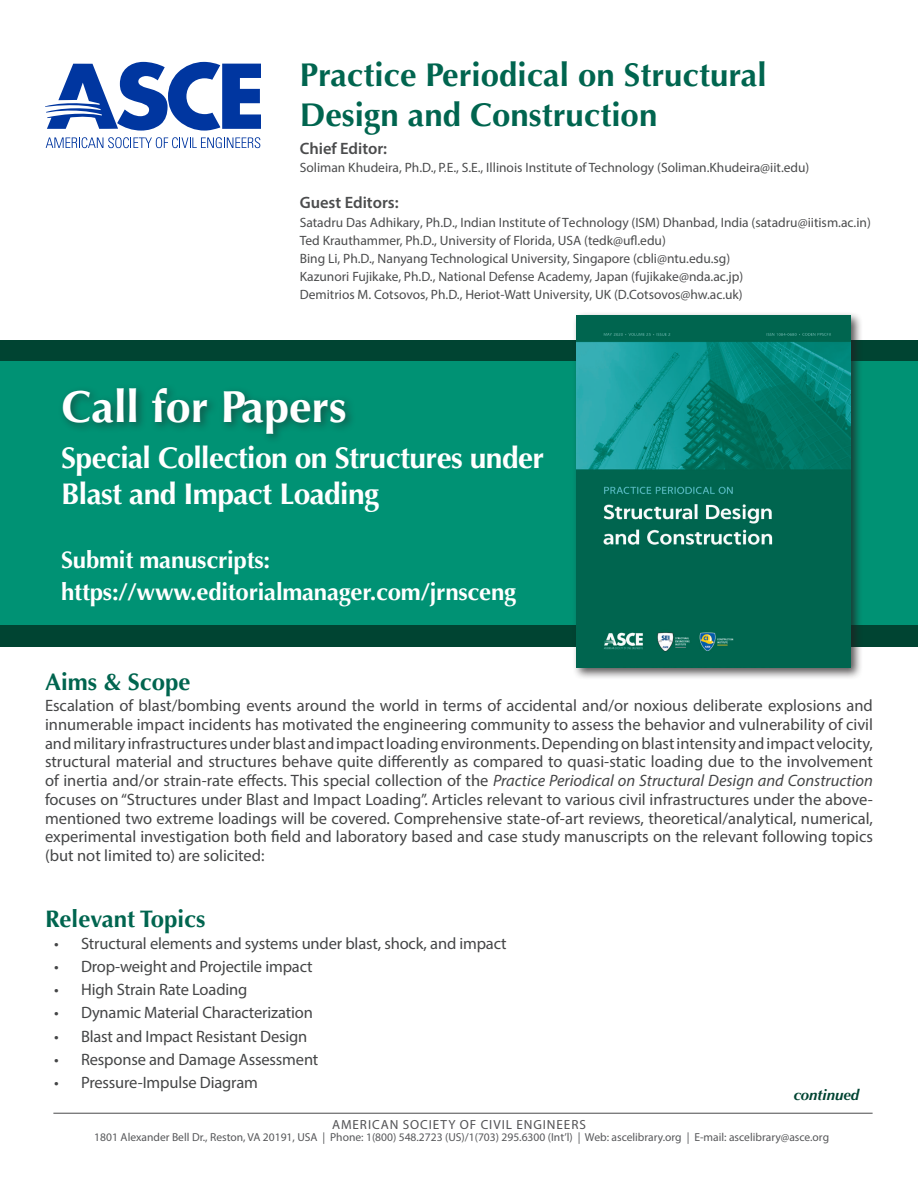
<style>
.page{position:relative;width:918px;height:1188px;background:#fff}
.page>*{position:absolute;margin:0;border:0;box-sizing:border-box;transform-origin:0 0}
.t1{font:700 45px "Optima";color:#fff}
.t2{font:700 33px/39.6px "Optima";color:#00654f}
.t3{font:700 30px/36px "Optima";letter-spacing:-.02em;color:#fff}
.t4{font:700 24px "Optima";letter-spacing:-.01em;color:#fff}
.t5{font:700 24px "Optima";color:#00654f}
.t6{font:16.5px/18.8px "Myriad Pro";letter-spacing:-.01em;color:#454647;text-align:justify}
.t7{font:600 16.5px "Myriad Pro";color:#4b4c4d}
.t8{font:italic 700 15px "Optima";color:#004432}
.t9{font:13.5px/18px "Myriad Pro";color:#4b4c4d}
.t10{font:13.2px "Myriad Pro";letter-spacing:.07em;color:#535355}
.t11{font:11.55px "Myriad Pro";color:#57585a}
.s1{font-style:italic}
</style>
<div class="page">
<hr style="left:53px;top:1113px;width:820px;height:1px;background:#494a4b">
<svg style="left:45px;top:62px;width:216px;height:69px"></svg>
<svg style="left:46px;top:137px;width:214px;height:11px"></svg>
<div style="left:0;top:340px;width:918px;height:306px;background:#004432"></div>
<div style="left:0;top:362px;width:918px;height:263px;background:#009274"></div>
<div style="left:58px;top:383px;width:298px;height:62px;background:#231f20;opacity:.51"></div>
<div style="left:572px;top:311px;width:291px;height:369px;background:#231f20;opacity:.75"></div>
<img style="left:576px;top:315px;width:274px;height:352px">
<p class="t2" style="left:300px;top:56px;width:468px">Practice Periodical on Structural<br>Design and Construction</p>
<p class="t7" style="left:300px;top:138px;width:89px">Chief Editor:</p>
<p class="t9" style="left:300px;top:158px;width:511px">Soliman Khudeira, Ph.D., P.E., S.E., Illinois Institute of Technology (Soliman.Khudeira@iit.edu)</p>
<p class="t7" style="left:300px;top:192px;width:101px">Guest Editors:</p>
<p class="t9" style="left:300px;top:213px;width:573px">Satadru Das Adhikary, Ph.D., Indian Institute of Technology (ISM) Dhanbad, India (satadru@iitism.ac.in)<br>Ted Krauthammer, Ph.D., University of Florida, USA (tedk@ufl.edu)<br>Bing Li, Ph.D., Nanyang Technological University, Singapore (cbli@ntu.edu.sg)<br>Kazunori Fujikake, Ph.D., National Defense Academy, Japan (fujikake@nda.ac.jp)<br>Demitrios M. Cotsovos, Ph.D., Heriot-Watt University, UK (D.Cotsovos@hw.ac.uk)</p>
<p class="t1" style="left:62px;top:381px;width:287px">Call for Papers</p>
<p class="t3" style="left:61px;top:440px;width:484px">Special Collection on Structures under<br>Blast and Impact Loading</p>
<p class="t4" style="left:61px;top:546px;width:211px">Submit manuscripts:</p>
<p class="t4" style="left:61px;top:578px;width:456px">https://www.editorialmanager.com/jrnsceng</p>
<p class="t5" style="left:45px;top:667px;width:147px">Aims &amp; Scope</p>
<p class="t6" style="left:45px;top:696px;width:830px">Escalation of blast/bombing events around the world in terms of accidental and/or noxious deliberate explosions and innumerable impact incidents has motivated the engineering community to assess the behavior and vulnerability of civil and military infrastructures under blast and impact loading environments. Depending on blast intensity and impact velocity, structural material and structures behave quite differently as compared to quasi-static loading due to the involvement of inertia and/or strain-rate effects. This special collection of the <span class="s1">Practice Periodical on Structural Design and Construction </span>focuses on “Structures under Blast and Impact Loading”. Articles relevant to various civil infrastructures under the above&shy;mentioned two extreme loadings will be covered. Comprehensive state-of-art reviews, theoretical/analytical, numerical, experimental investigation both field and laboratory based and case study manuscripts on the relevant following topics (but not limited to) are solicited:</p>
<p class="t5" style="left:45px;top:905px;width:162px">Relevant Topics</p>
<p class="t6" style="left:54px;top:933px;width:454px">• Structural elements and systems under blast, shock, and impact</p>
<p class="t6" style="left:54px;top:957px;width:260px">• Drop-weight and Projectile impact</p>
<p class="t6" style="left:54px;top:980px;width:195px">• High Strain Rate Loading</p>
<p class="t6" style="left:54px;top:1003px;width:260px">• Dynamic Material Characterization</p>
<p class="t6" style="left:54px;top:1026px;width:255px">• Blast and Impact Resistant Design</p>
<p class="t6" style="left:54px;top:1050px;width:266px">• Response and Damage Assessment</p>
<p class="t6" style="left:54px;top:1073px;width:205px">• Pressure-Impulse Diagram</p>
<p class="t10" style="left:332px;top:1116px;width:255px">AMERICAN SOCIETY OF CIVIL ENGINEERS</p>
<p class="t11" style="left:94px;top:1130px;width:736px">1801 Alexander Bell Dr., Reston, VA 20191, USA | Phone: 1(800) 548.2723 (US)/1(703) 295.6300 (Int’l) | Web: ascelibrary.org | E-mail: ascelibrary@asce.org</p>
<p class="t8" style="left:794px;top:1086px;width:67px">continued</p>
</div>
